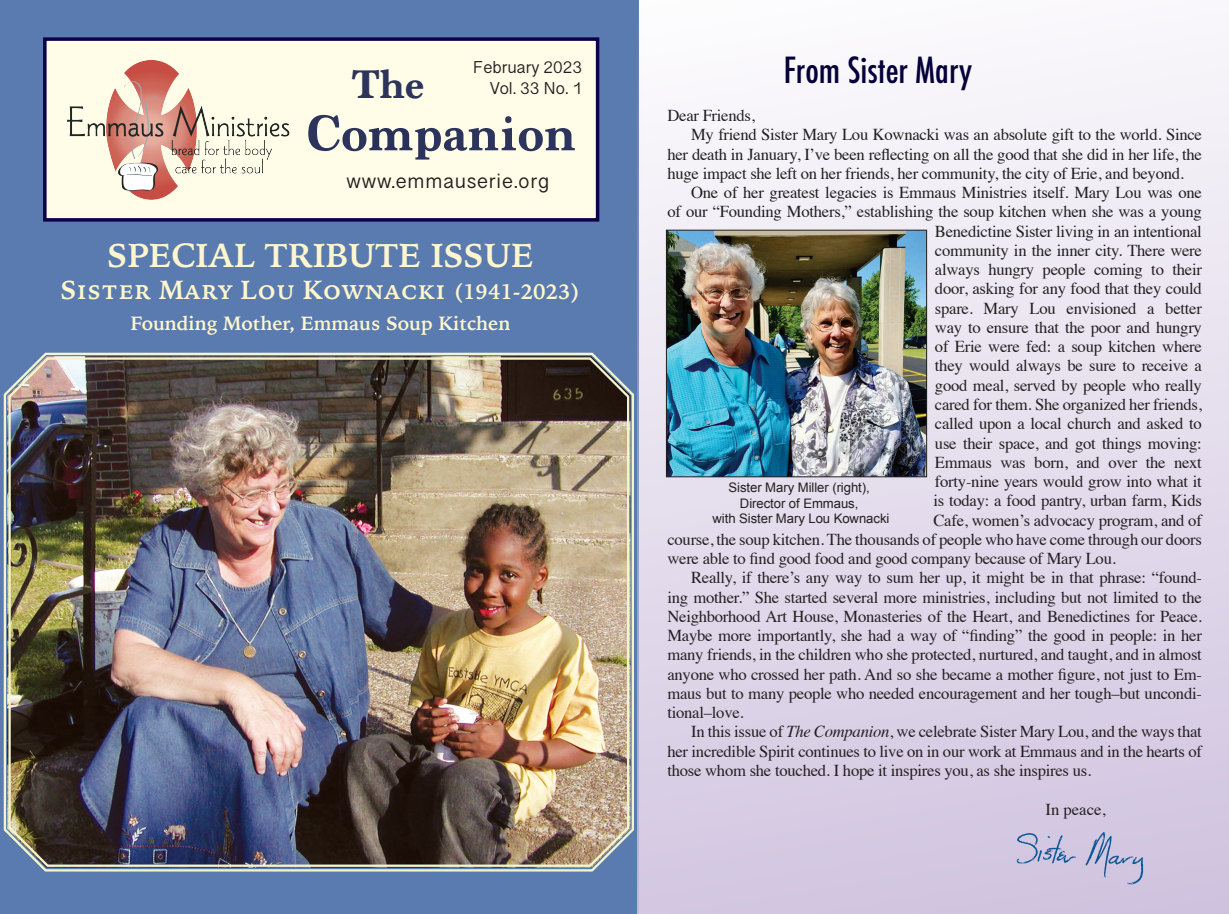
<style>
.page{position:relative;width:1229px;height:914px;background:#fff}
.page>*{position:absolute;margin:0;border:0;box-sizing:border-box;transform-origin:0 0}
.t1{font:700 52.5px "Marion";color:#2c345c}
.t2{font:700 42px "Marion";color:#2c345c}
.t3{font:500 condensed 35px "Futura";color:#04003a}
.t4{font:700 33.25px "Iowan Old Style";color:#fdf6ce}
.t5{font:700 26.25px "Iowan Old Style";color:#fef7cd}
.t6{font:21px "Lao Sangam MN";letter-spacing:.04em;color:#231f20}
.t7{font:700 19.25px "Iowan Old Style";color:#fef7cd}
.t8{font:17.5px/21px "Lao Sangam MN";color:#231f20;text-align:right}
.t9{font:16.62px "Times";letter-spacing:-.015em;color:#231f20}
.t10{font:13.12px/15.8px "Arial";letter-spacing:-.005em;color:#231f20;text-align:center}
.s1{color:#2a3159}
.s2{font-size:21px}
.s3{font-style:italic}
</style>
<div class="page">
<div style="left:0;top:0;width:638px;height:914px;background:#5a7baf"></div>
<div style="left:43px;top:37px;width:556px;height:184px;background:#fffde8;border:4px solid #0d014a"></div>
<img style="left:67px;top:61px;width:223px;height:139px">
<img style="left:3px;top:352px;width:631px;height:520px">
<div style="left:637px;top:0;width:591px;height:914px;background:linear-gradient(to bottom,#faf9fc,#d1c4e0)"></div>
<img style="left:1004px;top:826px;width:141px;height:61px">
<img style="left:668px;top:232px;width:257px;height:243px">
<div style="left:666px;top:230px;width:261px;height:247px;border:1px solid #231f20"></div>
<p class="t8" style="left:473px;top:56px;width:111px">February 2023<br>Vol. 33 No. 1</p>
<h2 class="t2" style="left:352px;top:59px;width:73px">The</h2>
<h1 class="t1" style="left:306px;top:102px;width:272px">Co<span class="s1">m</span>panion</h1>
<p class="t6" style="left:346px;top:168px;width:204px">www.emmauserie.org</p>
<h3 class="t4" style="left:107px;top:225px;width:428px">SPECIAL TRIBUTE ISSUE</h3>
<h3 class="t5" style="left:61px;top:265px;width:521px">Sister Mary Lou Kownacki <span class="s2">(1941-2023)</span></h3>
<p class="t7" style="left:130px;top:306px;width:381px">Founding Mother, Emmaus Soup Kitchen</p>
<h3 class="t3" style="left:784px;top:47px;width:190px">From Sister Mary</h3>
<p class="t9" style="left:667px;top:100px;width:89px">Dear Friends,</p>
<p class="t9" style="left:691px;top:119px;width:512px">My friend Sister Mary Lou Kownacki was an absolute gift to the world. Since</p>
<p class="t9" style="left:667px;top:138px;width:536px">her death in January, I’ve been reflecting on all the good that she did in her life, the</p>
<p class="t9" style="left:667px;top:158px;width:518px">huge impact she left on her friends, her community, the city of Erie, and beyond.</p>
<p class="t9" style="left:691px;top:177px;width:512px">One of her greatest legacies is Emmaus Ministries itself. Mary Lou was one</p>
<p class="t9" style="left:667px;top:196px;width:536px">of our “Founding Mothers,” establishing the soup kitchen when she was a young</p>
<p class="t9" style="left:935px;top:215px;width:268px">Benedictine Sister living in an intentional</p>
<p class="t9" style="left:935px;top:235px;width:268px">community in the inner city. There were</p>
<p class="t9" style="left:935px;top:254px;width:268px">always hungry people coming to their</p>
<p class="t9" style="left:935px;top:273px;width:268px">door, asking for any food that they could</p>
<p class="t9" style="left:935px;top:292px;width:268px">spare. Mary Lou envisioned a better</p>
<p class="t9" style="left:935px;top:312px;width:268px">way to ensure that the poor and hungry</p>
<p class="t9" style="left:935px;top:331px;width:268px">of Erie were fed: a soup kitchen where</p>
<p class="t9" style="left:935px;top:350px;width:268px">they would always be sure to receive a</p>
<p class="t9" style="left:935px;top:369px;width:268px">good meal, served by people who really</p>
<p class="t9" style="left:935px;top:389px;width:268px">cared for them. She organized her friends,</p>
<p class="t9" style="left:935px;top:408px;width:268px">called upon a local church and asked to</p>
<p class="t9" style="left:935px;top:427px;width:268px">use their space, and got things moving:</p>
<p class="t9" style="left:935px;top:446px;width:268px">Emmaus was born, and over the next</p>
<p class="t9" style="left:935px;top:466px;width:268px">forty-nine years would grow into what it</p>
<p class="t9" style="left:933px;top:485px;width:270px">is today: a food pantry, urban farm, Kids</p>
<p class="t9" style="left:933px;top:504px;width:270px">Cafe, women’s advocacy program, and of</p>
<p class="t9" style="left:667px;top:523px;width:536px">course, the soup kitchen. The thousands of people who have come through our doors</p>
<p class="t9" style="left:667px;top:543px;width:450px">were able to find good food and good company because of Mary Lou.</p>
<p class="t9" style="left:691px;top:562px;width:512px">Really, if there’s any way to sum her up, it might be in that phrase: “found-</p>
<p class="t9" style="left:667px;top:581px;width:536px">ing mother.” She started several more ministries, including but not limited to the</p>
<p class="t9" style="left:667px;top:600px;width:536px">Neighborhood Art House, Monasteries of the Heart, and Benedictines for Peace.</p>
<p class="t9" style="left:667px;top:620px;width:536px">Maybe more importantly, she had a way of “finding” the good in people: in her</p>
<p class="t9" style="left:667px;top:639px;width:536px">many friends, in the children who she protected, nurtured, and taught, and in almost</p>
<p class="t9" style="left:667px;top:658px;width:536px">anyone who crossed her path. And so she became a mother figure, not just to Em-</p>
<p class="t9" style="left:667px;top:677px;width:536px">maus but to many people who needed encouragement and her tough–but uncondi-</p>
<p class="t9" style="left:667px;top:697px;width:78px">tional–love.</p>
<p class="t9" style="left:691px;top:716px;width:512px">In this issue of <span class="s3">The Companion</span>, we celebrate Sister Mary Lou, and the ways that</p>
<p class="t9" style="left:667px;top:735px;width:536px">her incredible Spirit continues to live on in our work at Emmaus and in the hearts of</p>
<p class="t9" style="left:667px;top:754px;width:425px">those whom she touched. I hope it inspires you, as she inspires us.</p>
<p class="t9" style="left:1045px;top:794px;width:61px">In peace,</p>
<p class="t10" style="left:712px;top:479px;width:178px">Sister Mary Miller (right),<br>Director of Emmaus,<br>with Sister Mary Lou Kownacki</p>
</div>
